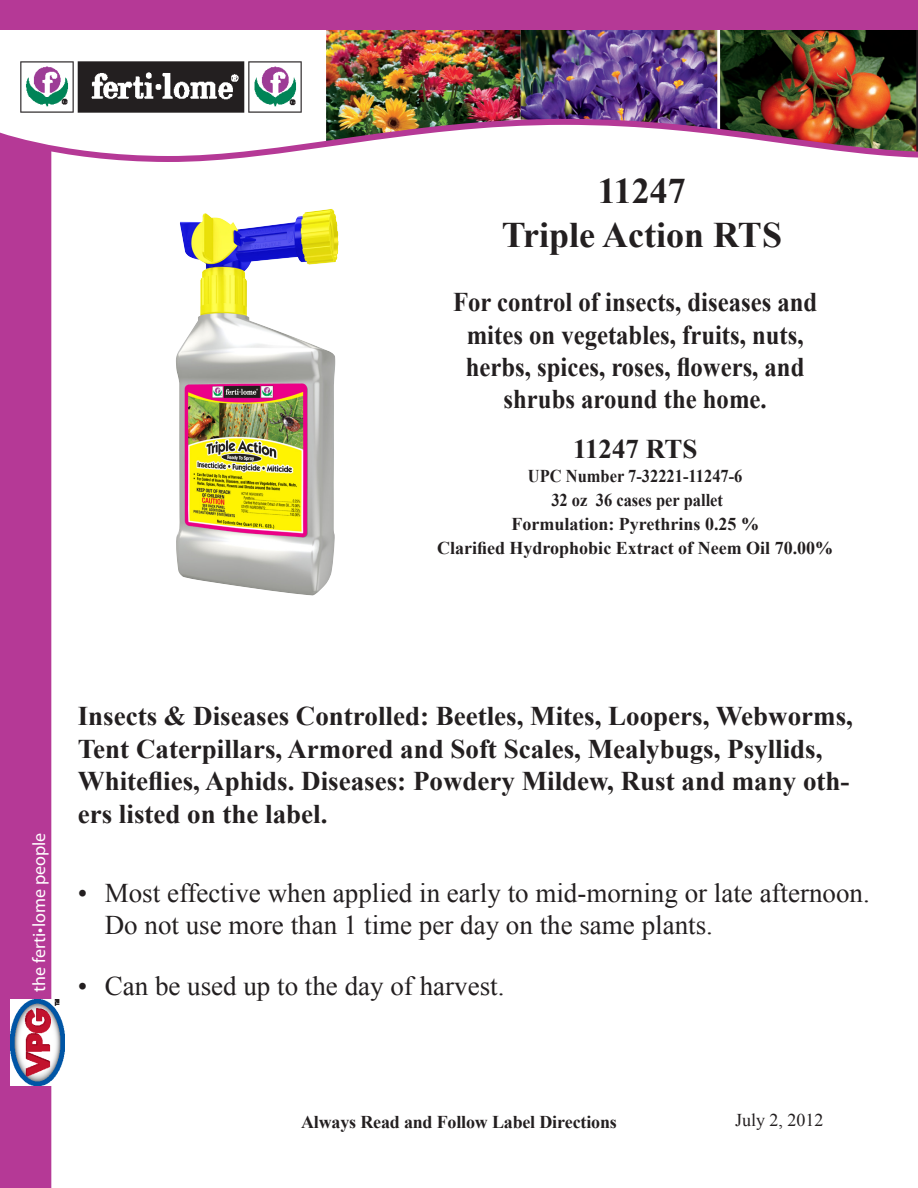
<style>
.page{position:relative;width:918px;height:1188px;background:#fff}
.page>*{position:absolute;margin:0;border:0;box-sizing:border-box;transform-origin:0 0}
.t1{font:700 36px "Times New Roman";color:#231f20}
.t2{font:700 27px/32.4px "Times New Roman";color:#231f20}
.t3{font:27px/32.4px "Times New Roman";color:#231f20}
.t4{font:700 27px/32.4px "Times New Roman";color:#231f20;text-align:center;scale:.91 1}
.PRODUCT_BODY{font:700 18px "Times New Roman";color:#231f20}
.PRODUCT_BODY-2{font:700 18px "Times New Roman";color:#231f20;scale:.91 1}
.t5{font:18px "Myriad Pro";color:#fff}
.t6{font:18px "Times New Roman";color:#231f20}
</style>
<div class="page">
<img style="left:326px;top:29px;width:195px;height:87px">
<img style="left:521px;top:29px;width:196px;height:87px">
<img style="left:720px;top:29px;width:196px;height:87px">
<div style="left:0;top:0;width:918px;height:29px;background:#b53996"></div>
<img style="left:0;top:116px;width:918px;height:49px">
<div style="left:0;top:137px;width:51px;height:1051px;background:#b53996"></div>
<img style="left:11px;top:1000px;width:53px;height:86px">
<img style="left:20px;top:61px;width:282px;height:52px">
<img style="left:176px;top:209px;width:162px;height:387px">
<p class="t1" style="left:598px;top:166px;width:90px">11247</p>
<p class="t1" style="left:502px;top:210px;width:282px">Triple Action RTS</p>
<p class="t4" style="left:453px;top:285px;width:402px">For control of insects, diseases and mites on vegetables, fruits, nuts, herbs, spices, roses, flowers, and shrubs around the home.</p>
<p class="t2" style="left:573px;top:432px;width:126px">11247 RTS</p>
<p class="PRODUCT_BODY-2" style="left:528px;top:463px;width:237px">UPC Number 7-32221-11247-6</p>
<p class="PRODUCT_BODY-2" style="left:551px;top:487px;width:190px">32 oz 36 cases per pallet</p>
<p class="PRODUCT_BODY" style="left:511px;top:511px;width:249px">Formulation: Pyrethrins 0.25 %</p>
<p class="PRODUCT_BODY" style="left:437px;top:535px;width:398px">Clarified Hydrophobic Extract of Neem Oil 70.00%</p>
<p class="t5" style="left:29px;top:992px;width:161px;rotate:-90deg">the ferti•lome people</p>
<p class="t2" style="left:78px;top:699px;width:777px">Insects &amp; Diseases Controlled: Beetles, Mites, Loopers, Webworms, Tent Caterpillars, Armored and Soft Scales, Mealybugs, Psyllids, Whiteflies, Aphids. Diseases: Powdery Mildew, Rust and many oth&shy;ers listed on the label.</p>
<p class="t3" style="left:105px;top:876px;width:767px;text-indent:-27px">• Most effective when applied in early to mid-morning or late afternoon.<br>Do not use more than 1 time per day on the same plants.</p>
<p class="t3" style="left:78px;top:970px;width:428px">• Can be used up to the day of harvest.</p>
<p class="PRODUCT_BODY" style="left:301px;top:1109px;width:317px">Always Read and Follow Label Directions</p>
<p class="t6" style="left:735px;top:1108px;width:90px">July 2, 2012</p>
</div>
